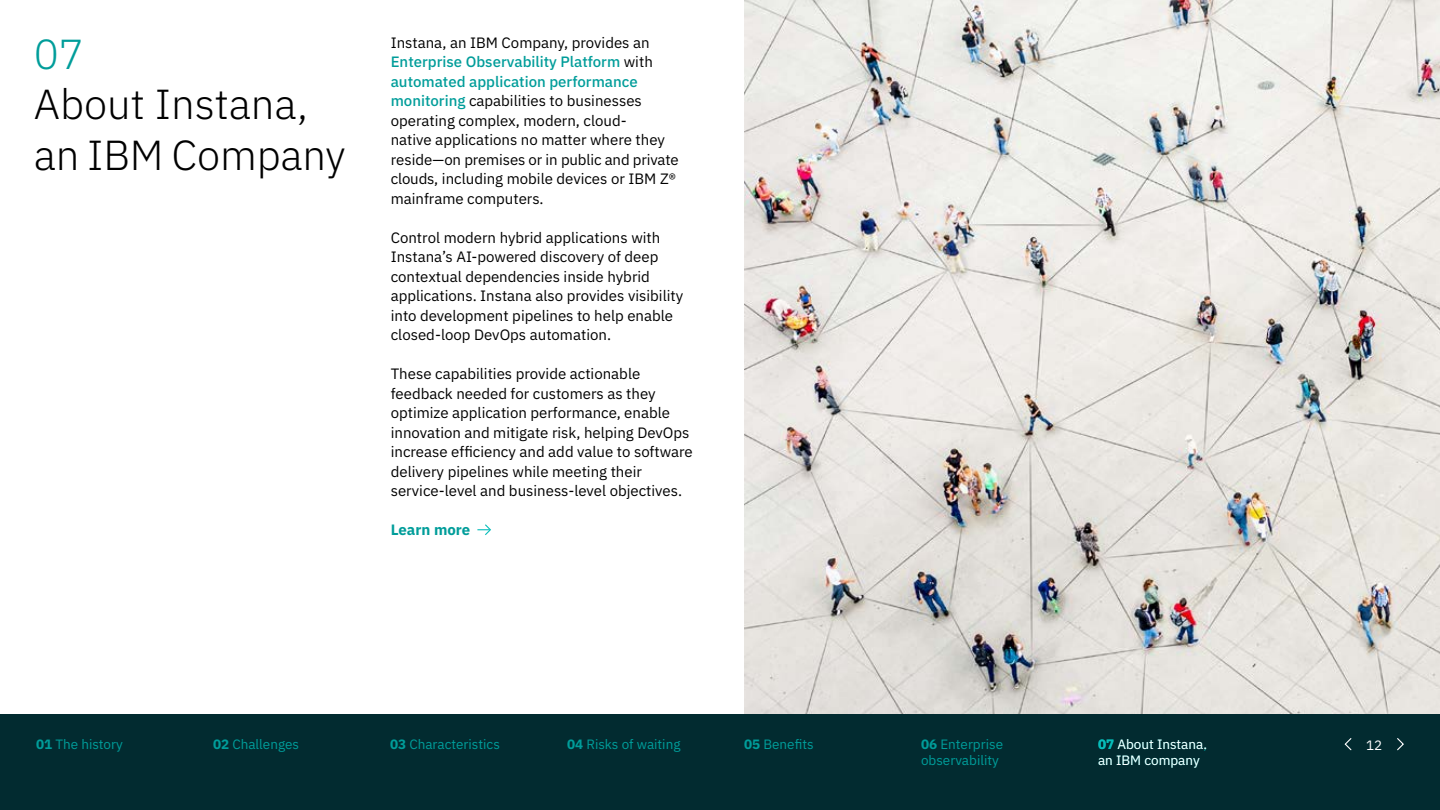
<style>
.page{position:relative;width:1440px;height:810px;background:#fff}
.page>*{position:absolute;margin:0;border:0;box-sizing:border-box;transform-origin:0 0}
.Heading_1_alternate{font:300 42px/50.4px "IBM Plex Sans";letter-spacing:-.005em;color:#000}
.small_section_number{font:300 42px "IBM Plex Sans";color:#009d9a}
.Body_text{font:15px/19.5px "IBM Plex Sans";color:#000}
.Body_text-2{font:700 15px "IBM Plex Sans";color:#009d9a}
.t1{font:13.5px/16.5px "IBM Plex Sans";color:#009d9a}
.t2{font:13.5px/16.5px "IBM Plex Sans";color:#fff}
.s1{font-weight:500;color:#009d9a}
.s2{font-weight:700}
.s3{font-weight:700;color:#08bdba}
</style>
<div class="page">
<div style="left:0;top:714px;width:1440px;height:96px;background:#022b30"></div>
<svg style="left:1344px;top:738px;width:8px;height:13px"></svg>
<svg style="left:1397px;top:738px;width:7px;height:13px"></svg>
<svg style="left:477px;top:524px;width:14px;height:11px"></svg>
<img style="left:745px;top:0;width:695px;height:714px">
<p class="small_section_number" style="left:34px;top:22px;width:52px">07</p>
<p class="Heading_1_alternate" style="left:34px;top:76px;width:313px">About Instana, an IBM Company</p>
<p class="Body_text" style="left:391px;top:31px;width:289px">Instana, an IBM Company, provides an <span class="s1">Enterprise Observability Platform</span> with <span class="s1">automated application performance monitoring</span> capabilities to businesses operating complex, modern, cloud-<br>native applications no matter where they reside—on premises or in public and private clouds, including mobile devices or IBM Z® mainframe computers.</p>
<p class="Body_text" style="left:391px;top:226px;width:294px">Control modern hybrid applications with Instana’s AI-powered discovery of deep contextual dependencies inside hybrid applications. Instana also provides visibility into development pipelines to help enable closed-loop DevOps automation.</p>
<p class="Body_text" style="left:391px;top:363px;width:304px">These capabilities provide actionable feedback needed for customers as they optimize application performance, enable innovation and mitigate risk, helping DevOps increase efficiency and add value to software delivery pipelines while meeting their service-level and business-level objectives.</p>
<p class="Body_text-2" style="left:391px;top:518px;width:81px">Learn more</p>
<p class="t1" style="left:36px;top:734px;width:88px"><span class="s2">01</span> The history</p>
<p class="t1" style="left:213px;top:734px;width:88px"><span class="s2">02</span> Challenges</p>
<p class="t1" style="left:567px;top:734px;width:115px"><span class="s2">04</span> Risks of waiting</p>
<p class="t1" style="left:744px;top:734px;width:71px"><span class="s2">05</span> Benefits</p>
<p class="t1" style="left:921px;top:734px;width:84px"><span class="s2">06</span> Enterprise observability</p>
<p class="t1" style="left:1204px;top:734px;width:5px">,</p>
<p class="t1" style="left:390px;top:734px;width:111px"><span class="s2">03</span> Characteristics</p>
<p class="t2" style="left:1366px;top:736px;width:18px">12</p>
<p class="t2" style="left:1098px;top:734px;width:111px"><span class="s3">07</span> About Instana. an IBM company</p>
</div>
